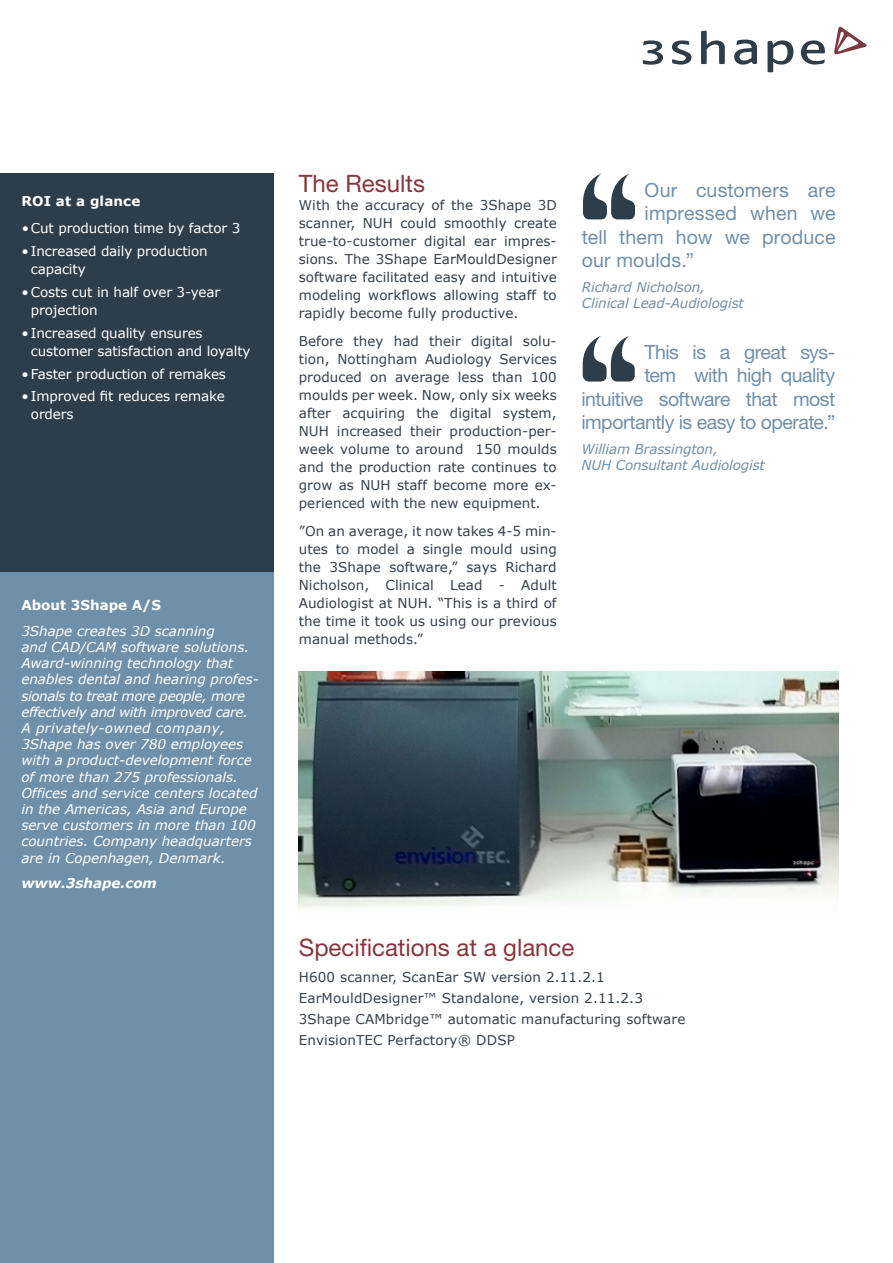
<style>
.page{position:relative;width:893px;height:1263px;background:#fff}
.page>*{position:absolute;margin:0;border:0;box-sizing:border-box;transform-origin:0 0}
.Red_alte_haas{font:24px "Helvetica Neue LTW1 G";color:#85373d}
.Quotation_box{font:19.5px/23.4px "Helvetica Neue LTW1 G";letter-spacing:-.025em;color:#7090a9;text-align:right}
.Quotation_box-2{font:19.5px "Helvetica Neue LTW1 G";letter-spacing:.005em;color:#7090a9}
.Quotation_box-3{font:19.5px "Helvetica Neue LTW1 G";letter-spacing:.01em;color:#7090a9}
.brødtext{font:13.5px/18px "Verdana";letter-spacing:.005em;color:#34404d;text-align:justify}
.t1{font:italic 13.5px/16.2px "Verdana";color:#fff}
.Picture_text{font:13.5px/18px "Verdana";letter-spacing:-.01em;color:#fff}
.Quotation_box-4{font:italic 13.5px "Verdana";letter-spacing:-.01em;color:#7090a9}
.t2{font:italic 700 13.5px "Verdana";color:#fff}
.Picture_text-2{font:700 13.5px "Verdana";letter-spacing:.01em;color:#fff}
.s1{font-style:italic}
.s2{font-weight:700;font-style:normal}
.s3{font-family:"Helvetica Neue LTW1 G";font-style:normal;font-size:19.5px;color:#fff}
</style>
<div class="page">
<svg style="left:734px;top:40px;width:23px;height:25px"></svg>
<svg style="left:672px;top:40px;width:19px;height:25px"></svg>
<svg style="left:701px;top:31px;width:24px;height:33px"></svg>
<svg style="left:767px;top:40px;width:26px;height:32px"></svg>
<svg style="left:801px;top:40px;width:24px;height:25px"></svg>
<svg style="left:834px;top:27px;width:33px;height:27px"></svg>
<svg style="left:643px;top:40px;width:20px;height:25px"></svg>
<div style="left:0;top:414px;width:274px;height:849px;background:#7090a9"></div>
<div style="left:0;top:173px;width:274px;height:399px;background:#2e3d4a"></div>
<svg style="left:583px;top:174px;width:52px;height:45px"></svg>
<svg style="left:583px;top:336px;width:52px;height:45px"></svg>
<img style="left:299px;top:671px;width:540px;height:238px">
<p class="Picture_text-2" style="left:21px;top:191px;width:120px">ROI at a glance</p>
<p class="Picture_text" style="left:21px;top:219px;width:221px"><span class="s1">•</span> Cut production time by factor 3</p>
<p class="Picture_text" style="left:31px;top:242px;width:178px;text-indent:-10px">• Increased daily production capacity</p>
<p class="Picture_text" style="left:31px;top:283px;width:191px;text-indent:-10px">• Costs cut in half over 3-year projection</p>
<p class="Picture_text" style="left:31px;top:324px;width:221px;text-indent:-10px">• Increased quality ensures customer satisfaction and loyalty</p>
<p class="Picture_text" style="left:21px;top:365px;width:206px">• Faster production of remakes</p>
<p class="Picture_text" style="left:31px;top:387px;width:195px;text-indent:-10px">• Improved fit reduces remake orders</p>
<p class="t1" style="left:21px;top:592px;width:195px;line-height:25.8px"><span class="s2">About 3Shape A/S<br></span>3Shape creates 3D scanning</p>
<p class="t1" style="left:21px;top:639px;width:239px">and CAD/CAM software solutions.<br>Award-winning technology that enables dental and hearing profes&shy;sionals to treat more people, more effectively and with improved care.<br>A privately-owned company,<br>3Shape has over 780 employees with a product-development force of more than 275 professionals.<br>Offices and service centers located in the Americas, Asia and Europe serve customers in more than 100 countries. Company headquarters are in Copenhagen, Denmark.</p>
<p class="t2" style="left:21px;top:874px;width:137px">www.3shape.com</p>
<p class="Red_alte_haas" style="left:299px;top:169px;width:128px">The Results</p>
<p class="brødtext" style="left:299px;top:196px;width:259px">With the accuracy of the 3Shape 3D scanner, NUH could smoothly create true-to-customer digital ear impres&shy;sions. The 3Shape EarMouldDesigner software facilitated easy and intuitive modeling workflows allowing staff to rapidly become fully productive.</p>
<p class="brødtext" style="left:299px;top:332px;width:259px;text-align:left">Before they had their digital solu&shy;tion, Nottingham Audiology Services produced on average less than 100 moulds per week. Now, only six weeks after acquiring the digital system, NUH increased their production-per&shy;week volume to around 150 moulds and the production rate continues to grow as NUH staff become more ex&shy;perienced with the new equipment.</p>
<p class="brødtext" style="left:299px;top:522px;width:259px">”On an average, it now takes 4-5 min&shy;utes to model a single mould using the 3Shape software,” says Richard Nicholson, Clinical Lead -</p>
<p class="brødtext" style="left:299px;top:576px;width:259px;text-indent:222px">Adult Audiologist at NUH. “This is a third of the time it took us using our previous manual methods.”</p>
<p class="Quotation_box-3" style="left:645px;top:178px;width:192px">Our customers are</p>
<p class="Quotation_box-2" style="left:645px;top:201px;width:192px">impressed when we</p>
<p class="Quotation_box-2" style="left:582px;top:225px;width:255px">tell them how we produce</p>
<p class="Quotation_box-2" style="left:582px;top:248px;width:114px">our moulds.”</p>
<p class="Quotation_box-4" style="left:582px;top:277px;width:125px">Richard Nicholson,</p>
<p class="Quotation_box-4" style="left:582px;top:294px;width:174px">Clinical Lead-Audiologist<span class="s3">a</span></p>
<p class="Quotation_box" style="left:582px;top:340px;width:255px">This is a great sys-<br>tem with high quality intuitive software that most importantly is easy to operate.”</p>
<p class="Quotation_box-4" style="left:582px;top:439px;width:138px">William Brassington,</p>
<p class="Quotation_box-4" style="left:582px;top:456px;width:195px">NUH Consultant Audiologist<span class="s3">a</span></p>
<p class="Red_alte_haas" style="left:299px;top:933px;width:277px">Specifications at a glance</p>
<p class="brødtext" style="left:299px;top:968px;width:307px">H600 scanner, ScanEar SW version 2.11.2.1</p>
<p class="brødtext" style="left:299px;top:989px;width:346px">EarMouldDesigner™ Standalone, version 2.11.2.3</p>
<p class="brødtext" style="left:299px;top:1010px;width:388px">3Shape CAMbridge™ automatic manufacturing software</p>
<p class="brødtext" style="left:299px;top:1031px;width:217px">EnvisionTEC Perfactory® DDSP</p>
</div>
